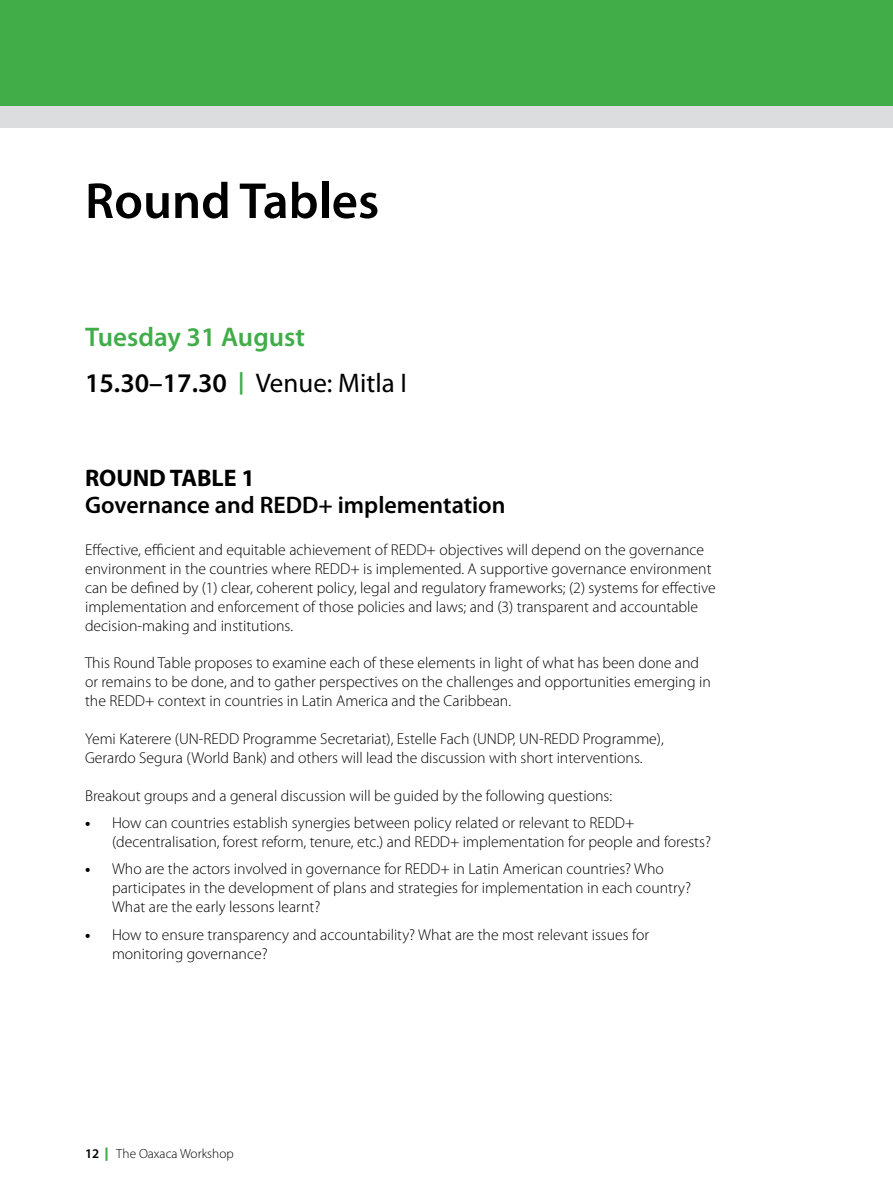
<style>
.page{position:relative;width:893px;height:1191px;background:#fff}
.page>*{position:absolute;margin:0;border:0;box-sizing:border-box;transform-origin:0 0}
.t1{font:600 51px "Myriad Pro";color:#000}
.t2{font:600 27px/46.5px "Myriad Pro";color:#41ad49}
.t3{font:600 24px "Myriad Pro";color:#000}
.t4{font:700 24px "Myriad Pro";color:#000}
.t5{font:300 15.75px/18.9px "Myriad Pro";color:#000}
.t6{font:300 13.35px "Myriad Pro";color:#000}
.s1{color:#000}
.s2{font-weight:700;font-size:22.5px}
.s3{font-weight:400;color:#000}
.s4{font-weight:700}
.s5{font-weight:600}
.s6{font-family:"Helvetica Neue LT Std";font-weight:900;color:#41ad49}
</style>
<div class="page">
<div style="left:0;top:0;width:893px;height:128px;background:#41ad49"></div>
<div style="left:0;top:106px;width:893px;height:22px;background:#dcddde"></div>
<h1 class="t1" style="left:85px;top:168px;width:296px">Round Tables</h1>
<h2 class="t2" style="left:85px;top:313px;width:323px">Tuesday 31 August<br><span class="s1">15.30–17.30</span> <span class="s2">|</span> <span class="s3">Venue: Mitla I</span></h2>
<h3 class="t4" style="left:85px;top:462px;width:171px">ROUND TABLE 1</h3>
<h3 class="t3" style="left:85px;top:489px;width:422px">Governance and REDD+ implementation</h3>
<p class="t5" style="left:85px;top:540px;width:632px">Effective, efficient and equitable achievement of REDD+ objectives will depend on the governance environment in the countries where REDD+ is implemented. A supportive governance environment can be defined by (1) clear, coherent policy, legal and regulatory frameworks; (2) systems for effective implementation and enforcement of those policies and laws; and (3) transparent and accountable decision-making and institutions.</p>
<p class="t5" style="left:85px;top:653px;width:627px">This Round Table proposes to examine each of these elements in light of what has been done and or remains to be done, and to gather perspectives on the challenges and opportunities emerging in the REDD+ context in countries in Latin America and the Caribbean.</p>
<p class="t5" style="left:85px;top:729px;width:580px">Yemi Katerere (UN-REDD Programme Secretariat), Estelle Fach (UNDP, UN-REDD Programme),<br>Gerardo Segura (World Bank) and others will lead the discussion with short interventions.</p>
<p class="t5" style="left:85px;top:786px;width:529px">Breakout groups and a general discussion will be guided by the following questions:</p>
<p class="t5" style="left:112px;top:813px;width:600px;text-indent:-27px"><span class="s4">•</span> How can countries establish synergies between policy related or relevant to REDD+ (decentralisation, forest reform, tenure, etc.) and REDD+ implementation for people and forests?</p>
<p class="t5" style="left:112px;top:859px;width:580px;text-indent:-27px"><span class="s4">•</span> Who are the actors involved in governance for REDD+ in Latin American countries? Who participates in the development of plans and strategies for implementation in each country?<br>What are the early lessons learnt?</p>
<p class="t5" style="left:112px;top:924px;width:538px;text-indent:-27px"><span class="s4">•</span> How to ensure transparency and accountability? What are the most relevant issues for monitoring governance?</p>
<p class="t6" style="left:85px;top:1146px;width:150px"><span class="s5">12</span> <span class="s6">|</span> The Oaxaca Workshop</p>
</div>
